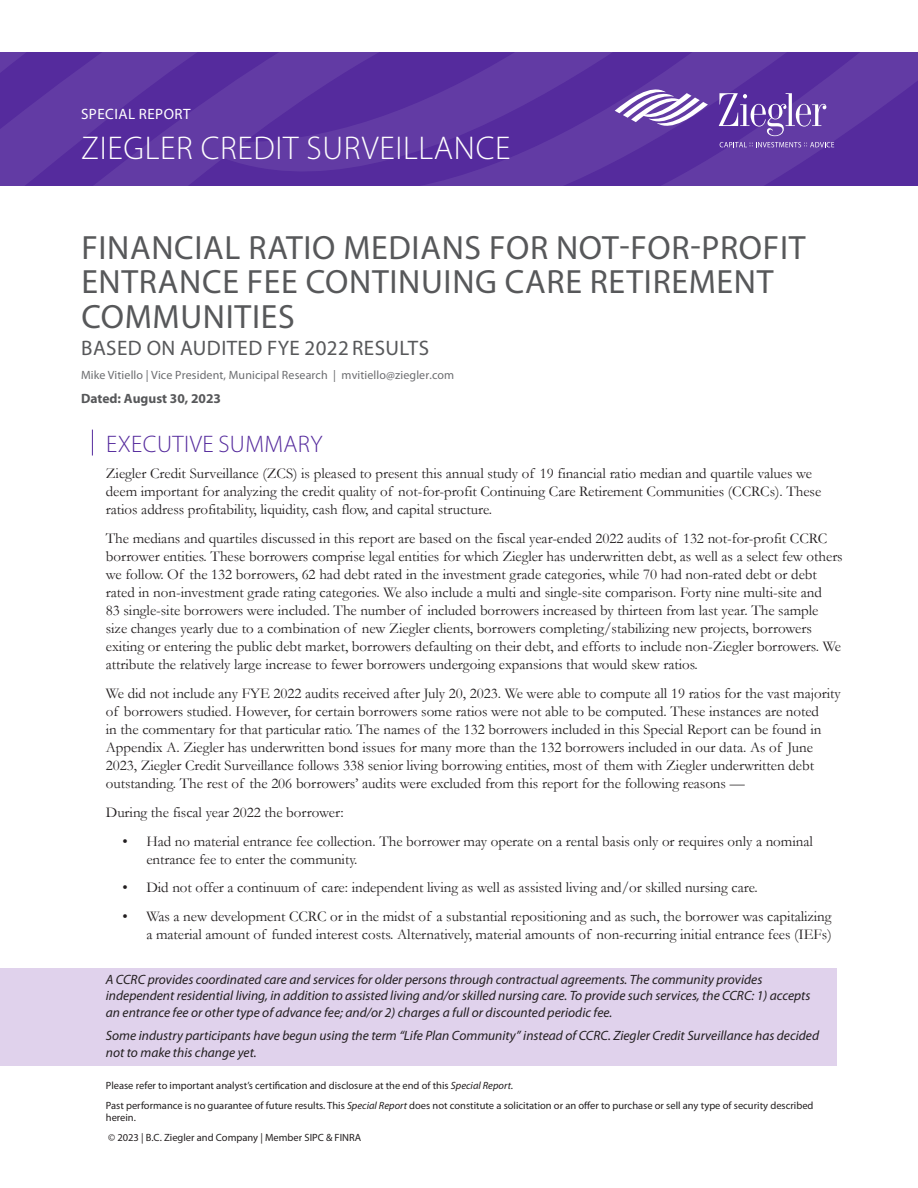
<style>
.page{position:relative;width:918px;height:1188px;background:#fff}
.page>*{position:absolute;margin:0;border:0;box-sizing:border-box;transform-origin:0 0}
.Date{font:33.75px/34.5px "Myriad Pro";letter-spacing:.02em;color:#57585a}
.t1{font:300 33px "Myriad Pro";letter-spacing:.02em;color:#fff}
.Purple_SubHeader{font:300 24px "Myriad Pro";letter-spacing:.02em;color:#552b9d}
.Date-2{font:21px "Myriad Pro";letter-spacing:.02em;color:#57585a}
.Body{font:15px/18px "Garamond";letter-spacing:-.005em;color:#231f20}
.t2{font:15px "Myriad Pro";letter-spacing:.03em;color:#fff}
.Call_Out_Box{font:italic 13.5px/16.5px "Myriad Pro";color:#231f20}
.Date-3{font:700 13.5px "Myriad Pro";color:#57585a}
.Date-4{font:12px "Myriad Pro";letter-spacing:.01em;color:#6c6d70}
.t3{font:10.5px/12.6px "Myriad Pro";color:#231f20}
.s1{font-style:italic}
</style>
<div class="page">
<svg style="left:0;top:52px;width:183px;height:134px;background:#5c34a0"></svg>
<svg style="left:183px;top:52px;width:98px;height:134px;background:#5c34a1"></svg>
<svg style="left:281px;top:52px;width:98px;height:134px;background:#5b33a0"></svg>
<svg style="left:379px;top:52px;width:539px;height:134px;background:#5b32a0"></svg>
<svg style="left:720px;top:142px;width:114px;height:5px"></svg>
<svg style="left:719px;top:93px;width:107px;height:43px;background:#7a5ab2"></svg>
<svg style="left:615px;top:89px;width:93px;height:44px"></svg>
<div style="left:0;top:968px;width:837px;height:97px;background:#e0d2ec"></div>
<svg style="left:92px;top:430px;width:1px;height:26px"></svg>
<p class="t2" style="left:81px;top:105px;width:111px">SPECIAL REPORT</p>
<p class="t1" style="left:81px;top:128px;width:431px">ZIEGLER CREDIT SURVEILLANCE</p>
<p class="Date" style="left:81px;top:229px;width:726px">FINANCIAL RATIO MEDIANS FOR NOT-FOR-PROFIT<br>ENTRANCE FEE CONTINUING CARE RETIREMENT<br>COMMUNITIES</p>
<p class="Date-2" style="left:81px;top:335px;width:349px">BASED ON AUDITED FYE 2022 RESULTS</p>
<p class="Date-4" style="left:81px;top:367px;width:375px">Mike Vitiello | Vice President, Municipal Research | mvitiello@ziegler.com</p>
<p class="Date-3" style="left:81px;top:390px;width:142px">Dated: August 30, 2023</p>
<p class="Purple_SubHeader" style="left:106px;top:429px;width:218px">EXECUTIVE SUMMARY</p>
<p class="Body" style="left:106px;top:464px;width:717px">Ziegler Credit Surveillance (ZCS) is pleased to present this annual study of 19 financial ratio median and quartile values we deem important for analyzing the credit quality of not-for-profit Continuing Care Retirement Communities (CCRCs). These ratios address profitability, liquidity, cash flow, and capital structure.</p>
<p class="Body" style="left:106px;top:529px;width:738px">The medians and quartiles discussed in this report are based on the fiscal year-ended 2022 audits of 132 not-for-profit CCRC borrower entities. These borrowers comprise legal entities for which Ziegler has underwritten debt, as well as a select few others we follow. Of the 132 borrowers, 62 had debt rated in the investment grade categories, while 70 had non-rated debt or debt rated in non-investment grade rating categories. We also include a multi and single-site comparison. Forty nine multi-site and<br>83 single-site borrowers were included. The number of included borrowers increased by thirteen from last year. The sample size changes yearly due to a combination of new Ziegler clients, borrowers completing/stabilizing new projects, borrowers exiting or entering the public debt market, borrowers defaulting on their debt, and efforts to include non-Ziegler borrowers. We attribute the relatively large increase to fewer borrowers undergoing expansions that would skew ratios.</p>
<p class="Body" style="left:106px;top:684px;width:736px">We did not include any FYE 2022 audits received after July 20, 2023. We were able to compute all 19 ratios for the vast majority of borrowers studied. However, for certain borrowers some ratios were not able to be computed. These instances are noted<br>in the commentary for that particular ratio. The names of the 132 borrowers included in this Special Report can be found in Appendix A. Ziegler has underwritten bond issues for many more than the 132 borrowers included in our data. As of June 2023, Ziegler Credit Surveillance follows 338 senior living borrowing entities, most of them with Ziegler underwritten debt outstanding. The rest of the 206 borrowers’ audits were excluded from this report for the following reasons —</p>
<p class="Body" style="left:106px;top:803px;width:239px">During the fiscal year 2022 the borrower:</p>
<p class="Body" style="left:146px;top:831px;width:668px;text-indent:-24px">• Had no material entrance fee collection. The borrower may operate on a rental basis only or requires only a nominal entrance fee to enter the community.</p>
<p class="Body" style="left:122px;top:878px;width:637px">• Did not offer a continuum of care: independent living as well as assisted living and/or skilled nursing care.</p>
<p class="Body" style="left:122px;top:907px;width:711px;text-align:right">• Was a new development CCRC or in the midst of a substantial repositioning and as such, the borrower was capitalizing a material amount of funded interest costs. Alternatively, material amounts of non-recurring initial entrance fees (IEFs)</p>
<p class="Call_Out_Box" style="left:106px;top:971px;width:706px">A CCRC provides coordinated care and services for older persons through contractual agreements. The community provides independent residential living, in addition to assisted living and/or skilled nursing care. To provide such services, the CCRC: 1) accepts an entrance fee or other type of advance fee; and/or 2) charges a full or discounted periodic fee.</p>
<p class="Call_Out_Box" style="left:106px;top:1027px;width:715px">Some industry participants have begun using the term “Life Plan Community” instead of CCRC. Ziegler Credit Surveillance has decided not to make this change yet.</p>
<p class="t3" style="left:106px;top:1079px;width:409px">Please refer to important analyst’s certification and disclosure at the end of this <span class="s1">Special Report</span>.</p>
<p class="t3" style="left:106px;top:1099px;width:709px">Past performance is no guarantee of future results. This <span class="s1">Special Report</span> does not constitute a solicitation or an offer to purchase or sell any type of security described herein.</p>
<p class="t3" style="left:108px;top:1131px;width:255px">© 2023 | B.C. Ziegler and Company | Member SIPC &amp; FINRA</p>
</div>
